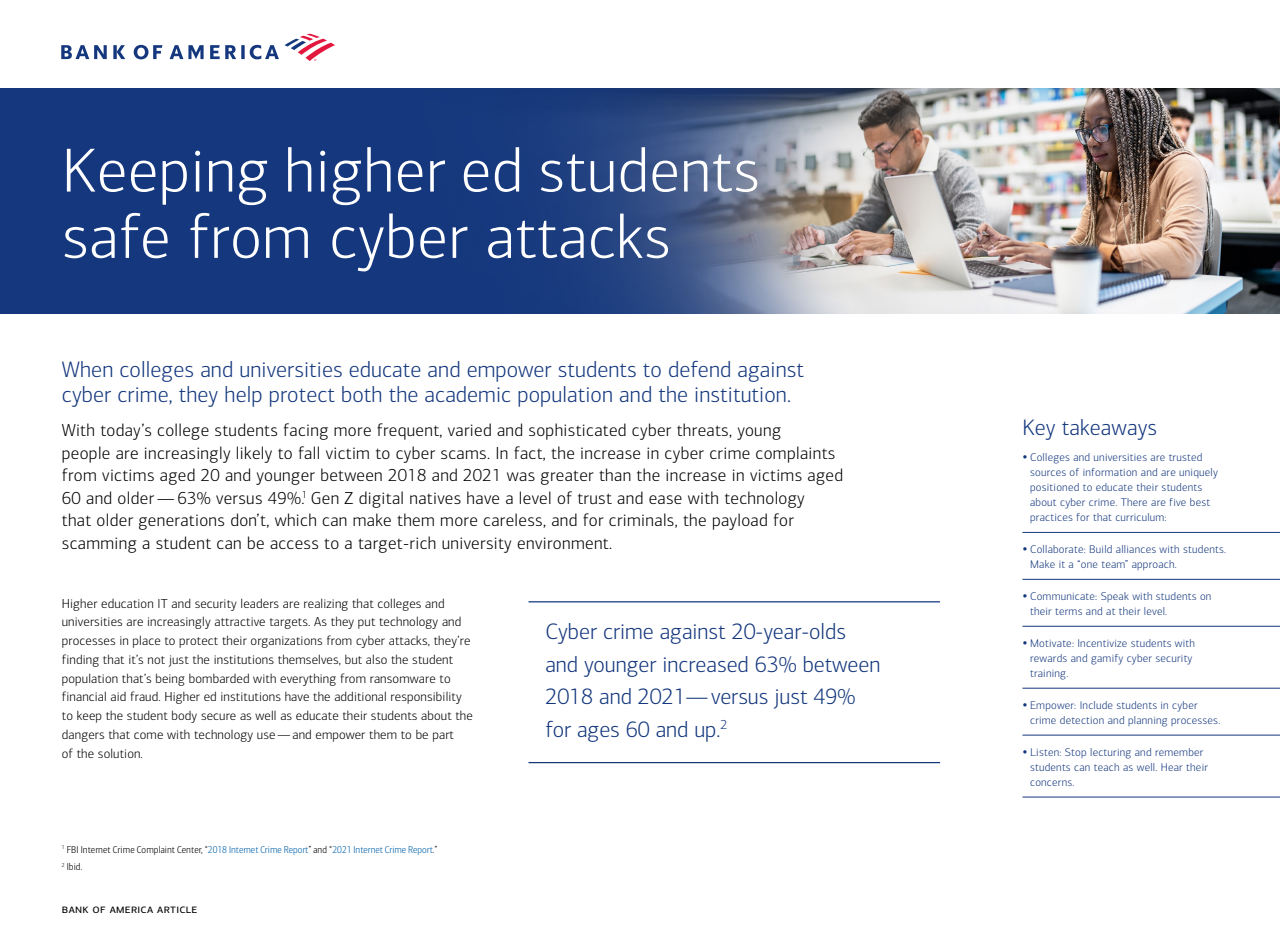
<style>
.page{position:relative;width:1280px;height:936px;background:#fff}
.page>*{position:absolute;margin:0;border:0;box-sizing:border-box;transform-origin:0 0}
.t1{font:300 62.5px/66.2px "Connections";letter-spacing:.01em;color:#fff}
.t2{font:300 22.5px/32.5px "Connections";letter-spacing:.005em;color:#14377d}
.t3{font:300 17.5px/22.5px "Connections";letter-spacing:.02em;color:#000}
.t4{font:300 13.12px/18.8px "Connections";letter-spacing:.01em;color:#000}
.t5{font:12.5px "Connections";letter-spacing:.025em;color:#000}
.t6{font:300 11.25px/15px "Connections";letter-spacing:.02em;color:#14377d}
.t7{font:300 10px/17.5px "Connections Cond";color:#0061aa}
.s1{color:#000}
</style>
<div class="page">
<img style="left:0;top:88px;width:1280px;height:226px">
<svg style="left:61px;top:34px;width:274px;height:27px"></svg>
<hr style="left:1022px;top:532px;width:258px;height:1px;background:#14377d">
<hr style="left:1022px;top:579px;width:258px;height:1px;background:#14377d">
<hr style="left:1022px;top:625px;width:258px;height:1px;background:#14377d">
<hr style="left:1022px;top:687px;width:258px;height:1px;background:#14377d">
<hr style="left:1022px;top:734px;width:258px;height:1px;background:#14377d">
<hr style="left:1022px;top:796px;width:258px;height:1px;background:#14377d">
<hr style="left:528px;top:601px;width:412px;height:1px;background:#14377d">
<hr style="left:528px;top:761px;width:412px;height:2px;background:#14377d">
<h1 class="t1" style="left:62px;top:138px;width:699px">Keeping higher ed students safe from cyber attacks</h1>
<p class="t2" style="left:62px;top:357px;width:744px;line-height:25px">When colleges and universities educate and empower students to defend against cyber crime, they help protect both the academic population and the institution.</p>
<p class="t3" style="left:62px;top:419px;width:783px">With today’s college students facing more frequent, varied and sophisticated cyber threats, young<br>people are increasingly likely to fall victim to cyber scams. In fact, the increase in cyber crime complaints from victims aged 20 and younger between 2018 and 2021 was greater than the increase in victims aged 60 and older — 63% versus 49%.<sup>1</sup> Gen Z digital natives have a level of trust and ease with technology<br>that older generations don’t, which can make them more careless, and for criminals, the payload for scamming a student can be access to a target-rich university environment.</p>
<p class="t4" style="left:62px;top:593px;width:412px">Higher education IT and security leaders are realizing that colleges and universities are increasingly attractive targets. As they put technology and processes in place to protect their organizations from cyber attacks, they’re finding that it’s not just the institutions themselves, but also the student population that’s being bombarded with everything from ransomware to financial aid fraud. Higher ed institutions have the additional responsibility to keep the student body secure as well as educate their students about the dangers that come with technology use — and empower them to be part<br>of the solution.</p>
<p class="t7" style="left:62px;top:840px;width:377px"><sup>1</sup> <span class="s1">FBI Internet Crime Complaint Center, “</span>2018 Internet Crime Report<span class="s1">” and “</span>2021 Internet Crime Report<span class="s1">.”<br></span><sup>2</sup> <span class="s1">Ibid.</span></p>
<p class="t5" style="left:62px;top:900px;width:137px">bank of america article</p>
<p class="t2" style="left:545px;top:615px;width:336px">Cyber crime against 20-year-olds and younger increased 63% between<br>2018 and 2021— versus just 49% for ages 60 and up.<sup>2</sup></p>
<h2 class="t2" style="left:1022px;top:411px;width:136px">Key takeaways</h2>
<p class="t6" style="left:1030px;top:449px;width:189px;text-indent:-8px">• Colleges and universities are trusted sources of information and are uniquely positioned to educate their students about cyber crime. There are five best practices for that curriculum:</p>
<p class="t6" style="left:1030px;top:541px;width:197px;text-indent:-8px">• Collaborate: Build alliances with students.<br>Make it a “one team” approach.</p>
<p class="t6" style="left:1030px;top:588px;width:183px;text-indent:-8px">• Communicate: Speak with students on their terms and at their level.</p>
<p class="t6" style="left:1030px;top:635px;width:167px;text-indent:-8px">• Motivate: Incentivize students with rewards and gamify cyber security training.</p>
<p class="t6" style="left:1030px;top:697px;width:192px;text-indent:-8px">• Empower: Include students in cyber crime detection and planning processes.</p>
<p class="t6" style="left:1030px;top:744px;width:179px;text-indent:-8px">• Listen: Stop lecturing and remember students can teach as well. Hear their concerns.</p>
</div>
